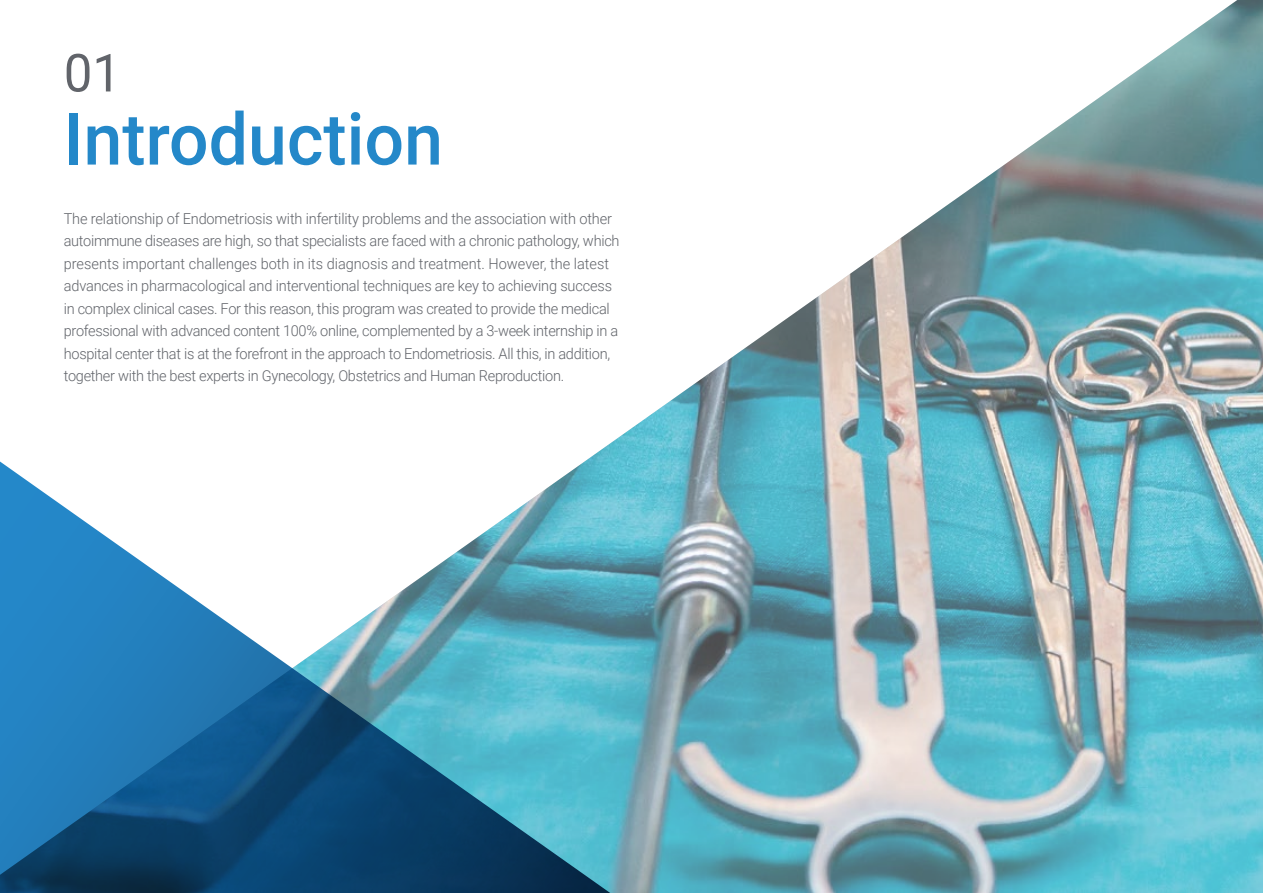
<style>
.page{position:relative;width:1263px;height:893px;background:#fff}
.page>*{position:absolute;margin:0;border:0;box-sizing:border-box;transform-origin:0 0}
.t1{font:500 72px "Roboto";color:#2488c9}
.t2{font:52.5px "Roboto";color:#61646a}
.t3{font:300 15px/22.5px "Roboto";letter-spacing:-.02em;color:#61646a}
</style>
<div class="page">
<img style="left:606px;top:0;width:657px;height:893px">
<svg style="left:0;top:446px;width:640px;height:447px"></svg>
<h2 class="t2" style="left:64px;top:36px;width:59px">01</h2>
<h1 class="t1" style="left:64px;top:89px;width:381px">Introduction</h1>
<p class="t3" style="left:64px;top:207px;width:557px">The relationship of Endometriosis with infertility problems and the association with other autoimmune diseases are high, so that specialists are faced with a chronic pathology, which presents important challenges both in its diagnosis and treatment. However, the latest advances in pharmacological and interventional techniques are key to achieving success in complex clinical cases. For this reason, this program was created to provide the medical professional with advanced content 100% online, complemented by a 3-week internship in a hospital center that is at the forefront in the approach to Endometriosis. All this, in addition, together with the best experts in Gynecology, Obstetrics and Human Reproduction.</p>
</div>
